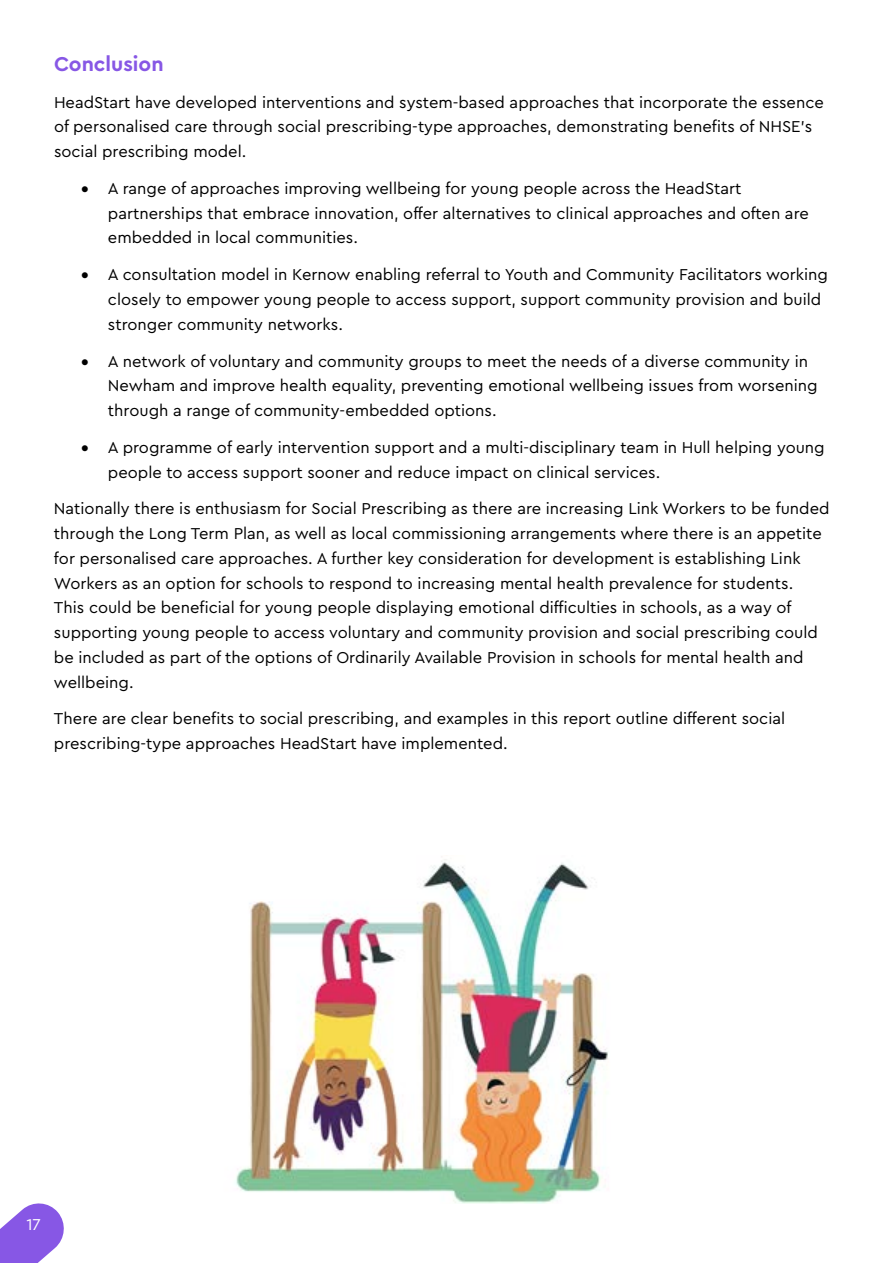
<style>
.page{position:relative;width:893px;height:1263px;background:#fff}
.page>*{position:absolute;margin:0;border:0;box-sizing:border-box;transform-origin:0 0}
.t1{font:700 21px "Cera Pro";color:#8757e5}
.t2{font:16.5px/24.8px "Cera Pro";color:#000}
.t3{font:16.5px "Cera Pro";color:#fff}
</style>
<div class="page">
<svg style="left:0;top:1203px;width:64px;height:60px"></svg>
<img style="left:235px;top:859px;width:373px;height:344px">
<p class="t1" style="left:54px;top:50px;width:111px">Conclusion</p>
<p class="t2" style="left:54px;top:89px;width:771px">HeadStart have developed interventions and system-based approaches that incorporate the essence of personalised care through social prescribing-type approaches, demonstrating benefits of NHSE’s social prescribing model.</p>
<p class="t2" style="left:108px;top:175px;width:702px;text-indent:-27px">• A range of approaches improving wellbeing for young people across the HeadStart partnerships that embrace innovation, offer alternatives to clinical approaches and often are embedded in local communities.</p>
<p class="t2" style="left:108px;top:262px;width:722px;text-indent:-27px">• A consultation model in Kernow enabling referral to Youth and Community Facilitators working closely to empower young people to access support, support community provision and build stronger community networks.</p>
<p class="t2" style="left:108px;top:348px;width:711px;text-indent:-27px">• A network of voluntary and community groups to meet the needs of a diverse community in<br>Newham and improve health equality, preventing emotional wellbeing issues from worsening through a range of community-embedded options.</p>
<p class="t2" style="left:108px;top:434px;width:718px;text-indent:-27px">• A programme of early intervention support and a multi-disciplinary team in Hull helping young people to access support sooner and reduce impact on clinical services.</p>
<p class="t2" style="left:54px;top:496px;width:777px">Nationally there is enthusiasm for Social Prescribing as there are increasing Link Workers to be funded through the Long Term Plan, as well as local commissioning arrangements where there is an appetite for personalised care approaches. A further key consideration for development is establishing Link Workers as an option for schools to respond to increasing mental health prevalence for students.<br>This could be beneficial for young people displaying emotional difficulties in schools, as a way of supporting young people to access voluntary and community provision and social prescribing could be included as part of the options of Ordinarily Available Provision in schools for mental health and wellbeing.</p>
<p class="t2" style="left:54px;top:706px;width:733px">There are clear benefits to social prescribing, and examples in this report outline different social prescribing-type approaches HeadStart have implemented.</p>
<p class="t3" style="left:26px;top:1213px;width:16px">17</p>
</div>
